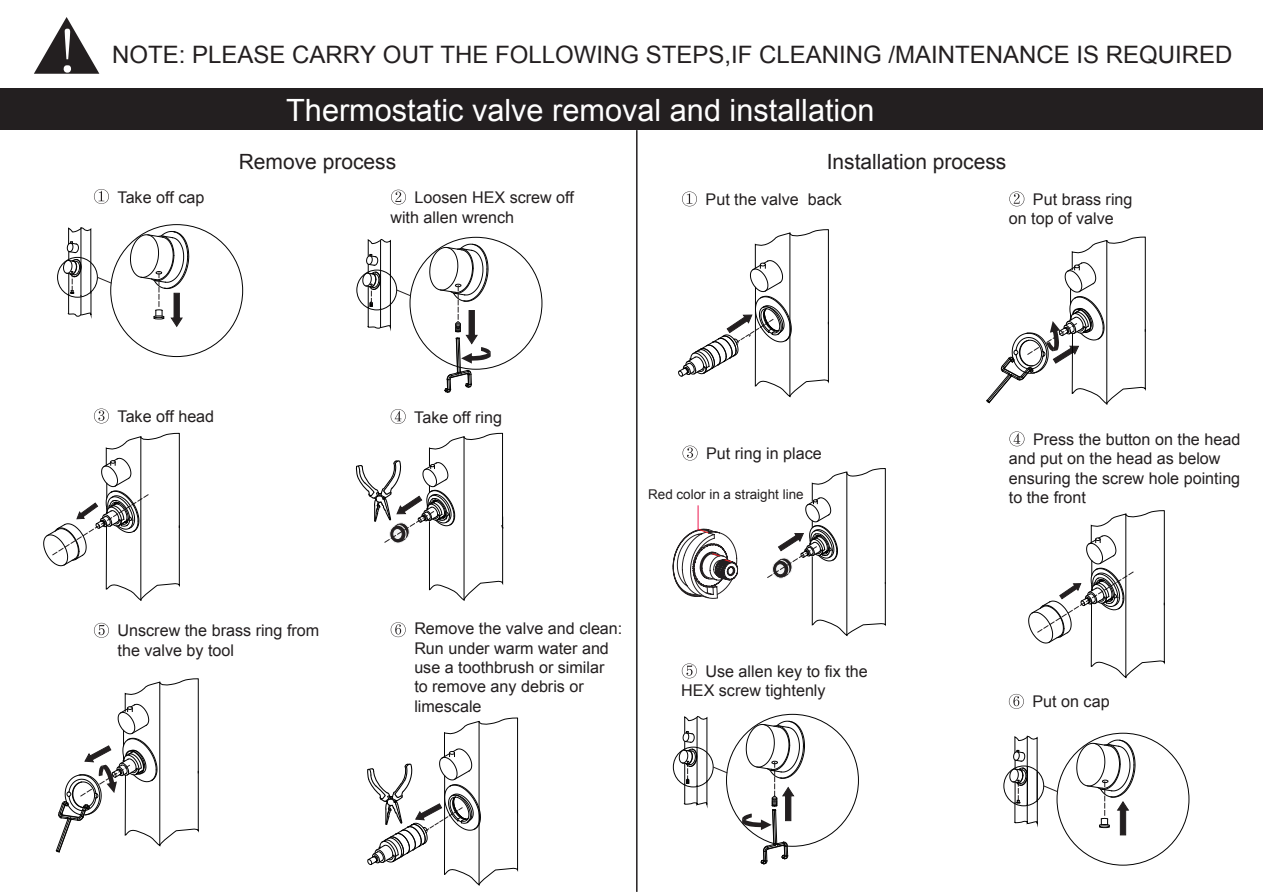
<style>
.page{position:relative;width:1263px;height:893px;background:#fff}
.page>*{position:absolute;margin:0;border:0;box-sizing:border-box;transform-origin:0 0}
.t1{font:63.75px "Kai Ti GB2312";color:#fff}
.t2{font:30.75px "Arial";color:#fff}
.t3{font:24px "Arial";color:#231f20}
.t4{font:21px "Arial";color:#231f20}
.t5{font:16.2px/19.4px "Arial";color:#231f20}
.t6{font:13.5px "Arial";color:#231f20}
</style>
<div class="page">
<div style="left:57px;top:257px;width:41px;height:41px;border:1px solid #030303;border-radius:50%"></div>
<div style="left:356px;top:270px;width:41px;height:40px;border:1px solid #030303;border-radius:50%"></div>
<svg style="left:43px;top:432px;width:137px;height:169px"></svg>
<svg style="left:130px;top:231px;width:59px;height:96px"></svg>
<svg style="left:63px;top:227px;width:49px;height:92px"></svg>
<svg style="left:362px;top:239px;width:50px;height:92px"></svg>
<svg style="left:355px;top:432px;width:149px;height:169px"></svg>
<svg style="left:55px;top:678px;width:144px;height:175px"></svg>
<svg style="left:367px;top:717px;width:151px;height:169px"></svg>
<svg style="left:94px;top:189px;width:15px;height:15px"></svg>
<svg style="left:391px;top:190px;width:15px;height:15px"></svg>
<div style="left:0;top:89px;width:1263px;height:41px;background:#231f20"></div>
<svg style="left:94px;top:408px;width:15px;height:15px"></svg>
<svg style="left:391px;top:409px;width:15px;height:15px"></svg>
<svg style="left:94px;top:623px;width:15px;height:15px"></svg>
<svg style="left:391px;top:622px;width:15px;height:15px"></svg>
<hr style="left:636px;top:130px;width:1px;height:762px;background:#231f20">
<svg style="left:767px;top:468px;width:119px;height:168px"></svg>
<svg style="left:1028px;top:510px;width:137px;height:168px"></svg>
<svg style="left:678px;top:229px;width:151px;height:168px"></svg>
<div style="left:673px;top:747px;width:40px;height:40px;border:1px solid #030303;border-radius:50%"></div>
<svg style="left:678px;top:716px;width:50px;height:92px"></svg>
<svg style="left:1076px;top:739px;width:60px;height:97px"></svg>
<div style="left:1003px;top:766px;width:41px;height:40px;border:1px solid #030303;border-radius:50%"></div>
<svg style="left:1009px;top:735px;width:50px;height:92px"></svg>
<svg style="left:986px;top:236px;width:160px;height:169px"></svg>
<svg style="left:673px;top:505px;width:65px;height:94px"></svg>
<svg style="left:682px;top:191px;width:15px;height:15px"></svg>
<svg style="left:1009px;top:191px;width:15px;height:15px"></svg>
<svg style="left:682px;top:446px;width:15px;height:15px"></svg>
<svg style="left:1009px;top:431px;width:15px;height:15px"></svg>
<svg style="left:682px;top:663px;width:15px;height:15px"></svg>
<svg style="left:1009px;top:694px;width:15px;height:15px"></svg>
<svg style="left:34px;top:17px;width:65px;height:57px"></svg>
<svg style="left:429px;top:243px;width:62px;height:150px"></svg>
<svg style="left:742px;top:720px;width:63px;height:145px"></svg>
<p class="t1" style="left:52px;top:19px;width:33px">!</p>
<p class="t3" style="left:112px;top:38px;width:1122px">NOTE: PLEASE CARRY OUT THE FOLLOWING STEPS,IF CLEANING /MAINTENANCE IS REQUIRED</p>
<p class="t2" style="left:286px;top:90px;width:590px">Thermostatic valve removal and installation</p>
<p class="t4" style="left:239px;top:148px;width:159px">Remove process</p>
<p class="t4" style="left:827px;top:148px;width:181px">Installation process</p>
<p class="t5" style="left:706px;top:190px;width:138px">Put the valve back</p>
<p class="t5" style="left:1009px;top:190px;width:125px;text-indent:24px">Put brass ring on top of valve</p>
<p class="t5" style="left:118px;top:187px;width:88px">Take off cap</p>
<p class="t5" style="left:390px;top:188px;width:185px;text-indent:24px">Loosen HEX screw off with allen wrench</p>
<p class="t5" style="left:118px;top:407px;width:98px">Take off head</p>
<p class="t5" style="left:414px;top:407px;width:89px">Take off ring</p>
<p class="t5" style="left:706px;top:444px;width:117px">Put ring in place</p>
<p class="t6" style="left:648px;top:486px;width:157px">Red color in a straight line</p>
<p class="t5" style="left:118px;top:621px;width:203px">Unscrew the brass ring from the valve by tool</p>
<p class="t5" style="left:414px;top:619px;width:210px">Remove the valve and clean:<br>Run under warm water and use a toothbrush or similar<br>to remove any debris or limescale</p>
<p class="t5" style="left:681px;top:662px;width:188px;text-indent:24px">Use allen key to fix the<br>HEX screw tightenly</p>
<p class="t5" style="left:1009px;top:430px;width:233px;text-indent:24px">Press the button on the head and put on the head as below ensuring the screw hole pointing to the front</p>
<p class="t5" style="left:1032px;top:692px;width:79px">Put on cap</p>
</div>
